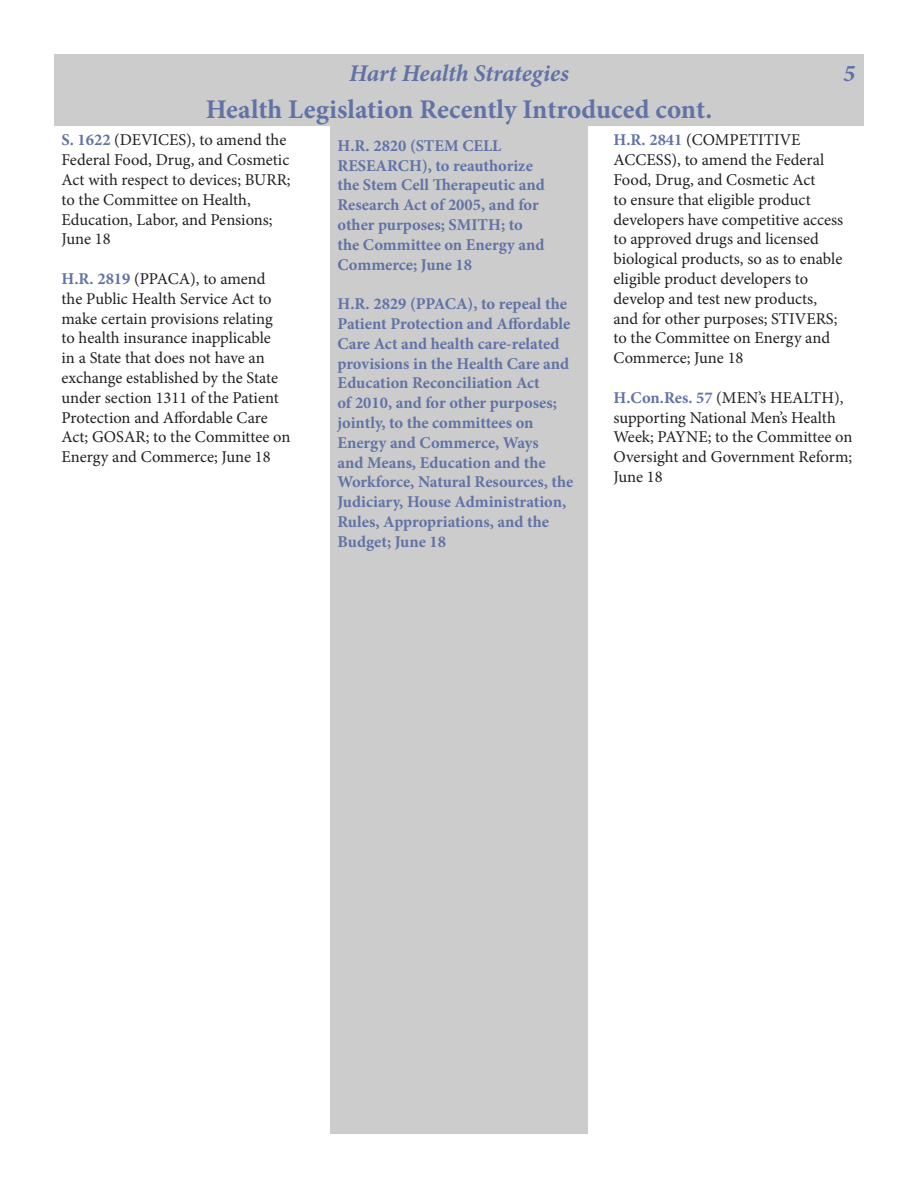
<style>
.page{position:relative;width:918px;height:1188px;background:#fff}
.page>*{position:absolute;margin:0;border:0;box-sizing:border-box;transform-origin:0 0}
.t1{font:700 27px "Minion Pro";color:#6172a6}
.t2{font:italic 700 24px "Minion Pro";letter-spacing:-.005em;color:#6172a6}
.t3{font:16.5px/19.8px "Minion Pro";color:#231f20}
.t4{font:700 16.5px/19.8px "Minion Pro";color:#6172a6}
.s1{font-weight:700;color:#6172a6}
</style>
<div class="page">
<div style="left:54px;top:54px;width:810px;height:36px;background:#ccc"></div>
<div style="left:54px;top:90px;width:810px;height:36px;background:#ccc"></div>
<div style="left:330px;top:126px;width:258px;height:1008px;background:#ccc"></div>
<p class="t2" style="left:349px;top:56px;width:221px">Hart Health Strategies</p>
<p class="t2" style="left:844px;top:56px;width:13px">5</p>
<p class="t1" style="left:206px;top:90px;width:508px">Health Legislation Recently Introduced cont.</p>
<p class="t3" style="left:62px;top:130px;width:231px"><span class="s1">S. 1622</span> (DEVICES), to amend the<br>Federal Food, Drug, and Cosmetic<br>Act with respect to devices; BURR; to the Committee on Health,<br>Education, Labor, and Pensions;<br>June 18</p>
<p class="t3" style="left:62px;top:269px;width:231px"><span class="s1">H.R. 2819</span> (PPACA), to amend the Public Health Service Act to make certain provisions relating<br>to health insurance inapplicable<br>in a State that does not have an exchange established by the State under section 1311 of the Patient<br>Protection and Affordable Care<br>Act; GOSAR; to the Committee on<br>Energy and Commerce; June 18</p>
<p class="t3" style="left:614px;top:130px;width:231px"><span class="s1">H.R. 2841</span> (COMPETITIVE<br>ACCESS), to amend the Federal<br>Food, Drug, and Cosmetic Act<br>to ensure that eligible product developers have competitive access to approved drugs and licensed biological products, so as to enable eligible product developers to develop and test new products, and for other purposes; STIVERS; to the Committee on Energy and<br>Commerce; June 18</p>
<p class="t3" style="left:614px;top:388px;width:241px"><span class="s1">H.Con.Res. 57</span> (MEN’s HEALTH), supporting National Men’s Health<br>Week; PAYNE; to the Committee on<br>Oversight and Government Reform;<br>June 18</p>
<p class="t4" style="left:338px;top:136px;width:209px">H.R. 2820 (STEM CELL<br>RESEARCH), to reauthorize the Stem Cell Therapeutic and<br>Research Act of 2005, and for other purposes; SMITH; to the Committee on Energy and<br>Commerce; June 18</p>
<p class="t4" style="left:338px;top:294px;width:237px">H.R. 2829 (PPACA), to repeal the<br>Patient Protection and Affordable<br>Care Act and health care-related provisions in the Health Care and<br>Education Reconciliation Act<br>of 2010, and for other purposes; jointly, to the committees on<br>Energy and Commerce, Ways<br>and Means, Education and the<br>Workforce, Natural Resources, the<br>Judiciary, House Administration,<br>Rules, Appropriations, and the<br>Budget; June 18</p>
</div>
